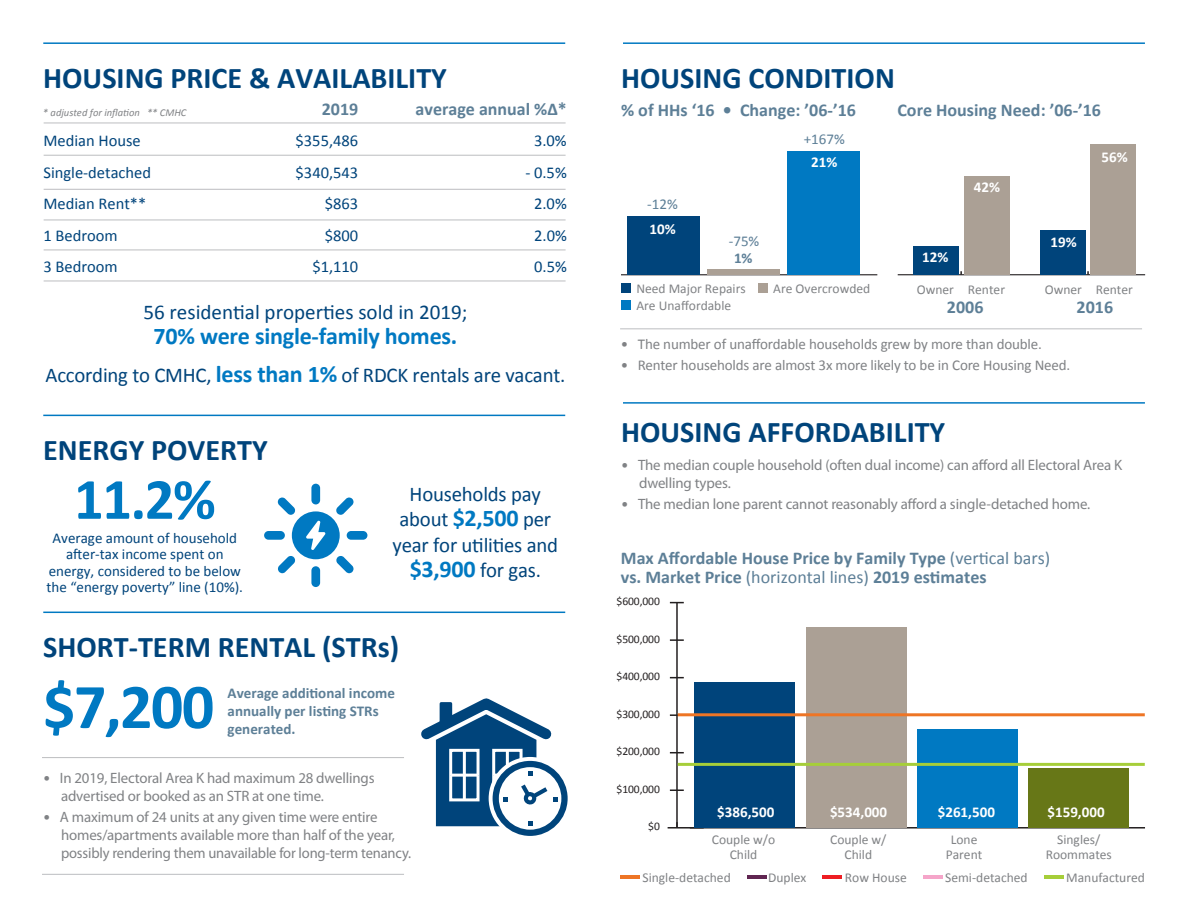
<style>
.page{position:relative;width:1188px;height:918px;background:#fff}
.page>*{position:absolute;margin:0;border:0;box-sizing:border-box;transform-origin:0 0}
.t1{font:700 64.2px "Calibri";color:#0079c2}
.t2{font:700 58.65px "Calibri";color:#0079c2}
.t3{font:700 30.15px "Calibri";color:#00447b}
.t4{font:700 24px "Calibri";letter-spacing:-.01em;color:#0079c2}
.t5{font:21px/25.5px "Calibri";letter-spacing:-.01em;color:#00447b;text-align:center}
.t6{font:700 18px/19.5px "Calibri";color:#5d7f97}
.t7{font:16.5px "Calibri";color:#00447b}
.t8{font:15px/18px "Myriad Pro";letter-spacing:-.01em;color:#808285}
.t9{font:15px "Calibri";letter-spacing:-.01em;color:#808285}
.t10{font:15px/16.5px "Calibri";color:#00447b;text-align:center}
.t11{font:700 15px/18px "Calibri";color:#5d7f97}
.t12{font:700 15px "Calibri";color:#fff}
.t13{font:15px "Calibri";color:#5d7f97}
.t14{font:13.5px/15px "Calibri";color:#808285;text-align:center}
.t15{font:11.55px "Calibri";letter-spacing:-.01em;color:#231f20}
.t16{font:italic 10.5px "Calibri";color:#808285}
.s1{font-weight:700;font-size:24px;color:#0079c2}
.s2{font-family:"Calibri"}
.s3{font-weight:400}
</style>
<div class="page">
<hr style="left:42px;top:757px;width:362px;height:1px;background:#bcbdc0">
<hr style="left:42px;top:874px;width:362px;height:1px;background:#bcbdc0">
<hr style="left:620px;top:328px;width:522px;height:1px;background:#bcbdc0">
<hr style="left:43px;top:42px;width:522px;height:2px;background:#0079c2">
<hr style="left:43px;top:612px;width:522px;height:1px;background:#0079c2">
<hr style="left:43px;top:415px;width:522px;height:1px;background:#0079c2">
<hr style="left:623px;top:42px;width:522px;height:2px;background:#0079c2">
<hr style="left:623px;top:402px;width:522px;height:2px;background:#0079c2">
<hr style="left:44px;top:281px;width:522px;height:1px;background:#bcbdc0">
<hr style="left:44px;top:155px;width:522px;height:1px;background:#bcbdc0">
<hr style="left:44px;top:220px;width:522px;height:1px;background:#bcbdc0">
<hr style="left:44px;top:189px;width:522px;height:1px;background:#bcbdc0">
<hr style="left:44px;top:250px;width:522px;height:1px;background:#bcbdc0">
<hr style="left:44px;top:123px;width:522px;height:1px;background:#bcbdc0">
<svg style="left:421px;top:698px;width:147px;height:138px"></svg>
<hr style="left:668px;top:827px;width:477px;height:2px;background:#231f20">
<hr style="left:676px;top:603px;width:2px;height:225px;background:#231f20">
<svg style="left:690px;top:827px;width:14px;height:2px"></svg>
<svg style="left:670px;top:789px;width:14px;height:2px"></svg>
<svg style="left:670px;top:752px;width:14px;height:1px"></svg>
<svg style="left:670px;top:714px;width:8px;height:2px"></svg>
<svg style="left:670px;top:677px;width:14px;height:1px"></svg>
<svg style="left:670px;top:639px;width:14px;height:2px"></svg>
<svg style="left:670px;top:602px;width:14px;height:1px"></svg>
<div style="left:695px;top:683px;width:100px;height:145px;background:#00447b"></div>
<div style="left:806px;top:627px;width:100px;height:201px;background:#aba095"></div>
<div style="left:917px;top:730px;width:100px;height:98px;background:#0079c2"></div>
<div style="left:1029px;top:768px;width:100px;height:60px;background:#677717"></div>
<hr style="left:620px;top:875px;width:20px;height:4px;background:#ee7525">
<hr style="left:747px;top:875px;width:20px;height:4px;background:#602551">
<hr style="left:823px;top:875px;width:19px;height:4px;background:#ee1d23">
<hr style="left:1044px;top:875px;width:20px;height:4px;background:#a6ce39">
<hr style="left:923px;top:875px;width:20px;height:4px;background:#f5a5c9">
<hr style="left:678px;top:713px;width:467px;height:3px;background:#ee7525">
<hr style="left:678px;top:763px;width:467px;height:3px;background:#a6ce39">
<hr style="left:621px;top:274px;width:256px;height:1px;background:#231f20">
<div style="left:627px;top:216px;width:72px;height:59px;background:#00447b"></div>
<div style="left:707px;top:269px;width:72px;height:6px;background:#aba095"></div>
<div style="left:787px;top:152px;width:73px;height:123px;background:#0079c2"></div>
<hr style="left:898px;top:274px;width:247px;height:1px;background:#231f20">
<div style="left:913px;top:247px;width:46px;height:28px;background:#00447b"></div>
<div style="left:1040px;top:230px;width:46px;height:45px;background:#00447b"></div>
<div style="left:964px;top:177px;width:45px;height:98px;background:#aba095"></div>
<div style="left:1091px;top:144px;width:45px;height:131px;background:#aba095"></div>
<div style="left:622px;top:284px;width:9px;height:9px;background:#00447b"></div>
<div style="left:759px;top:284px;width:9px;height:9px;background:#aba095"></div>
<div style="left:622px;top:300px;width:9px;height:9px;background:#0079c2"></div>
<div style="left:311px;top:484px;width:9px;height:20px;background:#0079c2;border-radius:4px"></div>
<div style="left:264px;top:531px;width:21px;height:9px;background:#0079c2;border-radius:4px"></div>
<div style="left:311px;top:566px;width:9px;height:21px;background:#0079c2;border-radius:4px"></div>
<div style="left:347px;top:531px;width:20px;height:9px;background:#0079c2;border-radius:4px"></div>
<svg style="left:277px;top:497px;width:77px;height:76px"></svg>
<h3 class="t3" style="left:43px;top:59px;width:405px">HOUSING PRICE &amp; AVAILABILITY</h3>
<p class="t16" style="left:43px;top:106px;width:145px">* adjusted for inflation ** CMHC</p>
<p class="t6" style="left:322px;top:98px;width:38px">2019</p>
<p class="t6" style="left:416px;top:98px;width:153px">average annual %∆*</p>
<p class="t7" style="left:43px;top:131px;width:99px">Median House</p>
<p class="t7" style="left:296px;top:131px;width:64px">$355,486</p>
<p class="t7" style="left:534px;top:131px;width:34px">3.0%</p>
<p class="t7" style="left:43px;top:162px;width:109px">Single-detached</p>
<p class="t7" style="left:296px;top:162px;width:64px">$340,543</p>
<p class="t7" style="left:525px;top:162px;width:43px">- 0.5%</p>
<p class="t7" style="left:43px;top:194px;width:104px">Median Rent**</p>
<p class="t7" style="left:325px;top:194px;width:35px">$863</p>
<p class="t7" style="left:534px;top:194px;width:34px">2.0%</p>
<p class="t7" style="left:44px;top:225px;width:76px">1 Bedroom</p>
<p class="t7" style="left:325px;top:225px;width:35px">$800</p>
<p class="t7" style="left:534px;top:225px;width:34px">2.0%</p>
<p class="t7" style="left:44px;top:257px;width:76px">3 Bedroom</p>
<p class="t7" style="left:312px;top:257px;width:47px">$1,110</p>
<p class="t7" style="left:534px;top:257px;width:34px">0.5%</p>
<h3 class="t5" style="left:143px;top:298px;width:326px">56 residential properties sold in 2019;</h3>
<h3 class="t4" style="left:154px;top:321px;width:305px">70% were single-family homes.</h3>
<h3 class="t5" style="left:46px;top:361px;width:521px">According to CMHC, <span class="s1">less than 1%</span> of RDCK rentals are vacant.</h3>
<h3 class="t3" style="left:43px;top:431px;width:226px">ENERGY POVERTY</h3>
<h2 class="t2" style="left:74px;top:463px;width:143px">11.2%</h2>
<p class="t10" style="left:47px;top:529px;width:198px">Average amount of household after-tax income spent on energy, considered to be below the “energy poverty” line (10%).</p>
<h3 class="t5" style="left:393px;top:480px;width:167px">Households pay about <span class="s1">$2,500</span> per year for utilities and <span class="s1">$3,900</span> for gas.</h3>
<h3 class="t3" style="left:43px;top:628px;width:357px">SHORT-TERM RENTAL (STRs)</h3>
<h1 class="t1" style="left:43px;top:667px;width:173px">$7,200</h1>
<p class="t11" style="left:228px;top:684px;width:169px">Average additional income annually per listing STRs</p>
<p class="t11" style="left:228px;top:720px;width:69px">generated.</p>
<p class="t8" style="left:61px;top:769px;width:315px;text-indent:-18px"><span class="s2">•</span> In 2019, Electoral Area K had maximum 28 dwellings advertised or booked as an STR at one time.</p>
<p class="t8" style="left:61px;top:808px;width:352px;text-indent:-18px"><span class="s2">•</span> A maximum of 24 units at any given time were entire homes/apartments available more than half of the year, possibly rendering them unavailable for long-term tenancy.</p>
<h3 class="t3" style="left:621px;top:59px;width:275px">HOUSING CONDITION</h3>
<p class="t6" style="left:621px;top:100px;width:236px">% of HHs ‘16 • Change: ’06-’16</p>
<p class="t6" style="left:897px;top:100px;width:205px">Core Housing Need: ’06-’16</p>
<p class="t13" style="left:804px;top:130px;width:43px">+167%</p>
<p class="t13" style="left:647px;top:195px;width:32px">-12%</p>
<p class="t12" style="left:649px;top:219px;width:28px">10%</p>
<p class="t13" style="left:729px;top:232px;width:32px">-75%</p>
<p class="t11" style="left:734px;top:248px;width:20px">1%</p>
<p class="t12" style="left:811px;top:152px;width:28px">21%</p>
<p class="t14" style="left:636px;top:281px;width:111px">Need Major Repairs</p>
<p class="t14" style="left:773px;top:281px;width:99px">Are Overcrowded</p>
<p class="t12" style="left:922px;top:248px;width:28px">12%</p>
<p class="t12" style="left:974px;top:178px;width:28px">42%</p>
<p class="t12" style="left:1101px;top:148px;width:28px">56%</p>
<p class="t12" style="left:1051px;top:233px;width:28px">19%</p>
<p class="t14" style="left:917px;top:281px;width:90px">Owner Renter</p>
<p class="t14" style="left:1045px;top:281px;width:90px">Owner Renter</p>
<p class="t14" style="left:636px;top:297px;width:96px">Are Unaffordable</p>
<p class="t6" style="left:1077px;top:296px;width:38px">2016</p>
<p class="t6" style="left:947px;top:296px;width:38px">2006</p>
<p class="t9" style="left:621px;top:334px;width:423px">• The number of unaffordable households grew by more than double.</p>
<p class="t9" style="left:621px;top:355px;width:451px">• Renter households are almost 3x more likely to be in Core Housing Need.</p>
<h3 class="t3" style="left:621px;top:414px;width:326px">HOUSING AFFORDABILITY</h3>
<p class="t8" style="left:639px;top:457px;width:485px;text-indent:-18px"><span class="s2">•</span> The median couple household (often dual income) can afford all Electoral Area K dwelling types.</p>
<p class="t8" style="left:621px;top:496px;width:471px"><span class="s2">•</span> The median lone parent cannot reasonably afford a single-detached home.</p>
<p class="t6" style="left:621px;top:547px;width:431px">Max Affordable House Price by Family Type <span class="s3">(vertical bars) </span>vs. Market Price <span class="s3">(horizontal lines)</span> 2019 estimates</p>
<p class="t15" style="left:617px;top:594px;width:45px">$600,000</p>
<p class="t15" style="left:617px;top:632px;width:45px">$500,000</p>
<p class="t15" style="left:617px;top:669px;width:45px">$400,000</p>
<p class="t15" style="left:617px;top:707px;width:45px">$300,000</p>
<p class="t15" style="left:617px;top:744px;width:45px">$200,000</p>
<p class="t15" style="left:617px;top:782px;width:45px">$100,000</p>
<p class="t15" style="left:648px;top:819px;width:13px">$0</p>
<p class="t12" style="left:717px;top:803px;width:59px">$386,500</p>
<p class="t12" style="left:830px;top:803px;width:59px">$534,000</p>
<p class="t12" style="left:938px;top:803px;width:59px">$261,500</p>
<p class="t12" style="left:1047px;top:803px;width:59px">$159,000</p>
<p class="t14" style="left:712px;top:831px;width:65px">Couple w/o<br>Child</p>
<p class="t14" style="left:830px;top:831px;width:58px">Couple w/<br>Child</p>
<p class="t14" style="left:946px;top:831px;width:38px">Lone<br>Parent</p>
<p class="t14" style="left:1046px;top:831px;width:68px">Singles/<br>Roommates</p>
<p class="t14" style="left:945px;top:869px;width:84px">Semi-detached</p>
<p class="t14" style="left:1066px;top:869px;width:80px">Manufactured</p>
<p class="t14" style="left:642px;top:869px;width:90px">Single-detached</p>
<p class="t14" style="left:768px;top:869px;width:40px">Duplex</p>
<p class="t14" style="left:845px;top:869px;width:63px">Row House</p>
</div>
